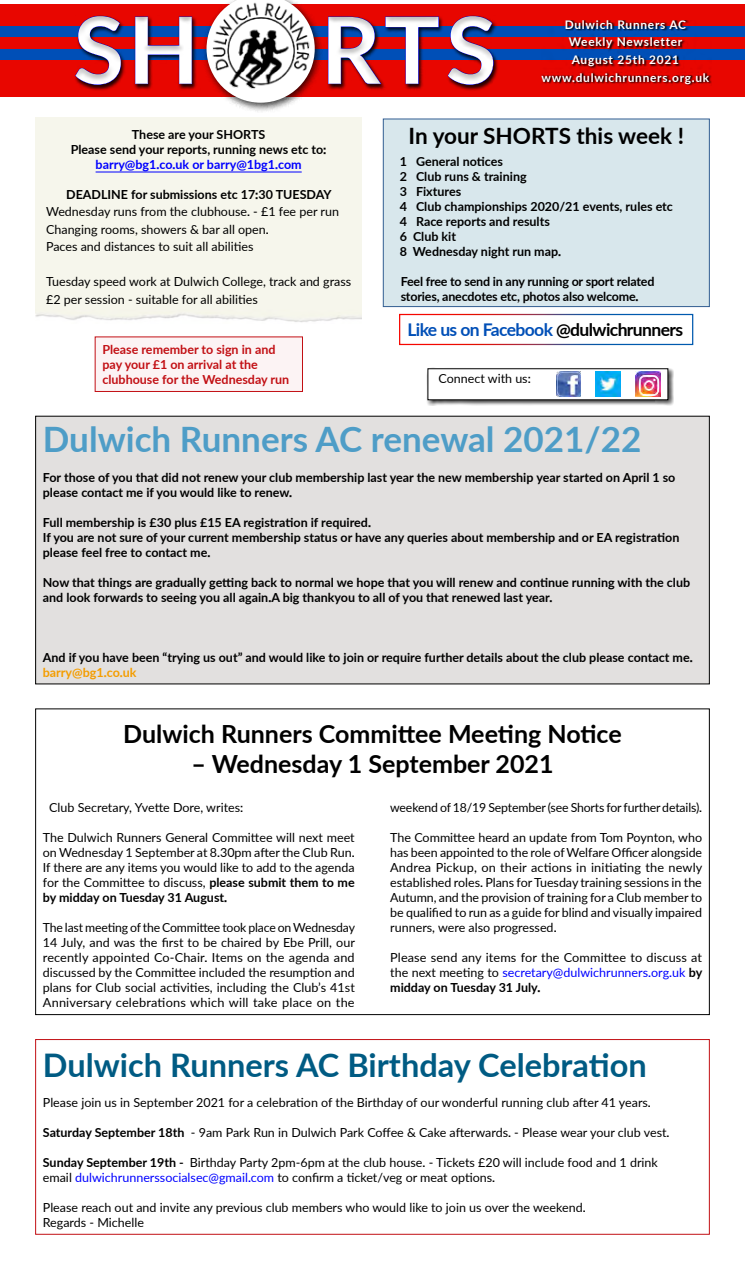
<style>
.page{position:relative;width:745px;height:1276px;background:#fff}
.page>*{position:absolute;margin:0;border:0;box-sizing:border-box;transform-origin:0 0}
.t1{font:700 92.5px "Lato";color:#fff}
.t2{font:700 35px "Lato";color:#4e9dc7}
.t3{font:700 32.5px "Lato";color:#005b83}
.t4{font:700 25px "Lato";color:#000}
.t5{font:700 22.5px "Lato";color:#000}
.t6{font:700 17.5px "Lato";letter-spacing:-.035em;color:#004fb7}
.t7{font:12.5px/15px "Lato";color:#000}
.t8{font:700 12.5px/15px "Lato";color:#000}
.t9{font:700 12.5px/15px "Lato";color:#c20f14}
.t10{font:700 12.5px "Lato";color:#00f}
.t11{font:700 12.5px "Lato";color:#f49d00}
.t12{font:700 11.88px/17.5px "Lato";letter-spacing:.065em;color:#fff;text-align:center}
.s1{color:#000}
.s2{font-weight:700}
.s3{color:#00f}
</style>
<div class="page">
<div style="left:0;top:5px;width:744px;height:92px;background:#e80600"></div>
<div style="left:0;top:26px;width:744px;height:11px;background:#004fb7"></div>
<div style="left:0;top:49px;width:744px;height:11px;background:#004fb7"></div>
<div style="left:70px;top:20px;width:428px;height:72px;background:#e5e3e1;opacity:.61"></div>
<div style="left:68px;top:8px;width:432px;height:80px;background:#000;opacity:.34"></div>
<div style="left:201px;top:0;width:122px;height:113px;background:#000;opacity:.75"></div>
<svg style="left:206px;top:0;width:108px;height:103px"></svg>
<img style="left:209px;top:1px;width:103px;height:89px">
<hr style="left:95px;top:172px;width:206px;height:1px;background:#00f">
<div style="left:383px;top:119px;width:326px;height:187px;background:#d8e7ec"></div>
<div style="left:383px;top:119px;width:326px;height:188px;border:1px solid #345f93"></div>
<div style="left:399px;top:314px;width:293px;height:31px;border:1px solid #fff"></div>
<div style="left:426px;top:368px;width:248px;height:38px;background:#000;opacity:.75"></div>
<div style="left:427px;top:369px;width:240px;height:31px;background:#fff"></div>
<img style="left:556px;top:372px;width:24px;height:24px">
<img style="left:595px;top:372px;width:25px;height:25px">
<img style="left:635px;top:372px;width:25px;height:25px">
<svg style="left:541px;top:20px;width:170px;height:65px"></svg>
<div style="left:36px;top:416px;width:673px;height:268px;background:#e2e0df"></div>
<div style="left:35px;top:1039px;width:674px;height:195px;border:1px solid #c20f14"></div>
<div style="left:95px;top:337px;width:207px;height:54px;background:#fcf3f4"></div>
<div style="left:95px;top:337px;width:207px;height:55px;border:1px solid #c20f14"></div>
<h1 class="t1" style="left:73px;top:-18px;width:127px">SH</h1>
<h1 class="t1" style="left:321px;top:-18px;width:177px">RTS</h1>
<p class="t12" style="left:541px;top:15px;width:169px">Dulwich Runners AC<br>Weekly Newsletter<br>August 25th 2021 www.dulwichrunners.org.uk</p>
<p class="t8" style="left:71px;top:126px;width:257px;text-align:center">These are your SHORTS<br>Please send your reports, running news etc to:</p>
<p class="t10" style="left:95px;top:155px;width:207px">barry@bg1.co.uk or barry@1bg1.com</p>
<p class="t8" style="left:66px;top:186px;width:267px">DEADLINE for submissions etc 17:30 TUESDAY</p>
<p class="t7" style="left:46px;top:202px;width:294px;line-height:17.5px">Wednesday runs from the clubhouse. - £1 fee per run<br>Changing rooms, showers &amp; bar all open.<br>Paces and distances to suit all abilities</p>
<p class="t7" style="left:46px;top:272px;width:306px;line-height:17.5px">Tuesday speed work at Dulwich College, track and grass £2 per session - suitable for all abilities</p>
<p class="t9" style="left:102px;top:342px;width:188px">Please remember to sign in and pay your £1 on arrival at the clubhouse for the Wednesday run</p>
<h3 class="t5" style="left:408px;top:120px;width:277px">In your SHORTS this week !</h3>
<p class="t8" style="left:399px;top:153px;width:274px">1 General notices<br>2 Club runs &amp; training<br>3 Fixtures<br>4 Club championships 2020/21 events, rules etc<br>4 Race reports and results<br>6 Club kit<br>8 Wednesday night run map.</p>
<p class="t8" style="left:400px;top:273px;width:255px">Feel free to send in any running or sport related stories, anecdotes etc, photos also welcome.</p>
<h3 class="t6" style="left:407px;top:317px;width:277px">Like us on Facebook <span class="s1">@dulwichrunners</span></h3>
<p class="t7" style="left:438px;top:370px;width:94px">Connect with us:</p>
<h2 class="t2" style="left:43px;top:413px;width:599px">Dulwich Runners AC renewal 2021/22</h2>
<p class="t8" style="left:43px;top:469px;width:633px">For those of you that did not renew your club membership last year the new membership year started on April 1 so please contact me if you would like to renew.</p>
<p class="t8" style="left:43px;top:514px;width:637px">Full membership is £30 plus £15 EA registration if required.<br>If you are not sure of your current membership status or have any queries about membership and or EA registration please feel free to contact me.</p>
<p class="t8" style="left:43px;top:574px;width:648px">Now that things are gradually getting back to normal we hope that you will renew and continue running with the club and look forwards to seeing you all again.A big thankyou to all of you that renewed last year.</p>
<p class="t8" style="left:43px;top:649px;width:651px">And if you have been “trying us out” and would like to join or require further details about the club please contact me.</p>
<p class="t11" style="left:43px;top:663px;width:95px">barry@bg1.co.uk</p>
<h3 class="t4" style="left:123px;top:715px;width:499px">Dulwich Runners Committee Meeting Notice</h3>
<h3 class="t4" style="left:191px;top:745px;width:363px">– Wednesday 1 September 2021</h3>
<p class="t7" style="left:49px;top:799px;width:195px">Club Secretary, Yvette Dore, writes:</p>
<p class="t7" style="left:43px;top:829px;width:313px;text-align:justify">The Dulwich Runners General Committee will next meet on Wednesday 1 September at 8.30pm after the Club Run.<br>If there are any items you would like to add to the agenda for the Committee to discuss, <span class="s2">please submit them to me by midday on Tuesday 31 August.</span></p>
<p class="t7" style="left:43px;top:919px;width:313px;text-align:justify">The last meeting of the Committee took place on Wednesday 14 July, and was the first to be chaired by Ebe Prill, our recently appointed Co-Chair. Items on the agenda and discussed by the Committee included the resumption and plans for Club social activities, including the Club’s 41st Anniversary celebrations which will take place on the</p>
<p class="t7" style="left:390px;top:799px;width:313px">weekend of 18/19 September (see Shorts for further details).</p>
<p class="t7" style="left:390px;top:829px;width:313px;text-align:justify">The Committee heard an update from Tom Poynton, who has been appointed to the role of Welfare Officer alongside Andrea Pickup, on their actions in initiating the newly established roles. Plans for Tuesday training sessions in the Autumn, and the provision of training for a Club member to be qualified to run as a guide for blind and visually impaired runners, were also progressed.</p>
<p class="t7" style="left:390px;top:949px;width:313px;text-align:justify">Please send any items for the Committee to discuss at the next meeting to <span class="s3">secretary@dulwichrunners.org.uk</span> <span class="s2">by midday on Tuesday 31 July.</span></p>
<h3 class="t3" style="left:43px;top:1041px;width:605px">Dulwich Runners AC Birthday Celebration</h3>
<p class="t7" style="left:43px;top:1094px;width:609px">Please join us in September 2021 for a celebration of the Birthday of our wonderful running club after 41 years.</p>
<p class="t7" style="left:43px;top:1124px;width:627px"><span class="s2">Saturday September 18th</span> - 9am Park Run in Dulwich Park Coffee &amp; Cake afterwards. - Please wear your club vest.</p>
<p class="t7" style="left:43px;top:1154px;width:616px"><span class="s2">Sunday September 19th -</span> Birthday Party 2pm-6pm at the club house. - Tickets £20 will include food and 1 drink email <span class="s3">dulwichrunnerssocialsec@gmail.com</span> to confirm a ticket/veg or meat options.</p>
<p class="t7" style="left:43px;top:1199px;width:544px">Please reach out and invite any previous club members who would like to join us over the weekend.<br>Regards - Michelle</p>
</div>
